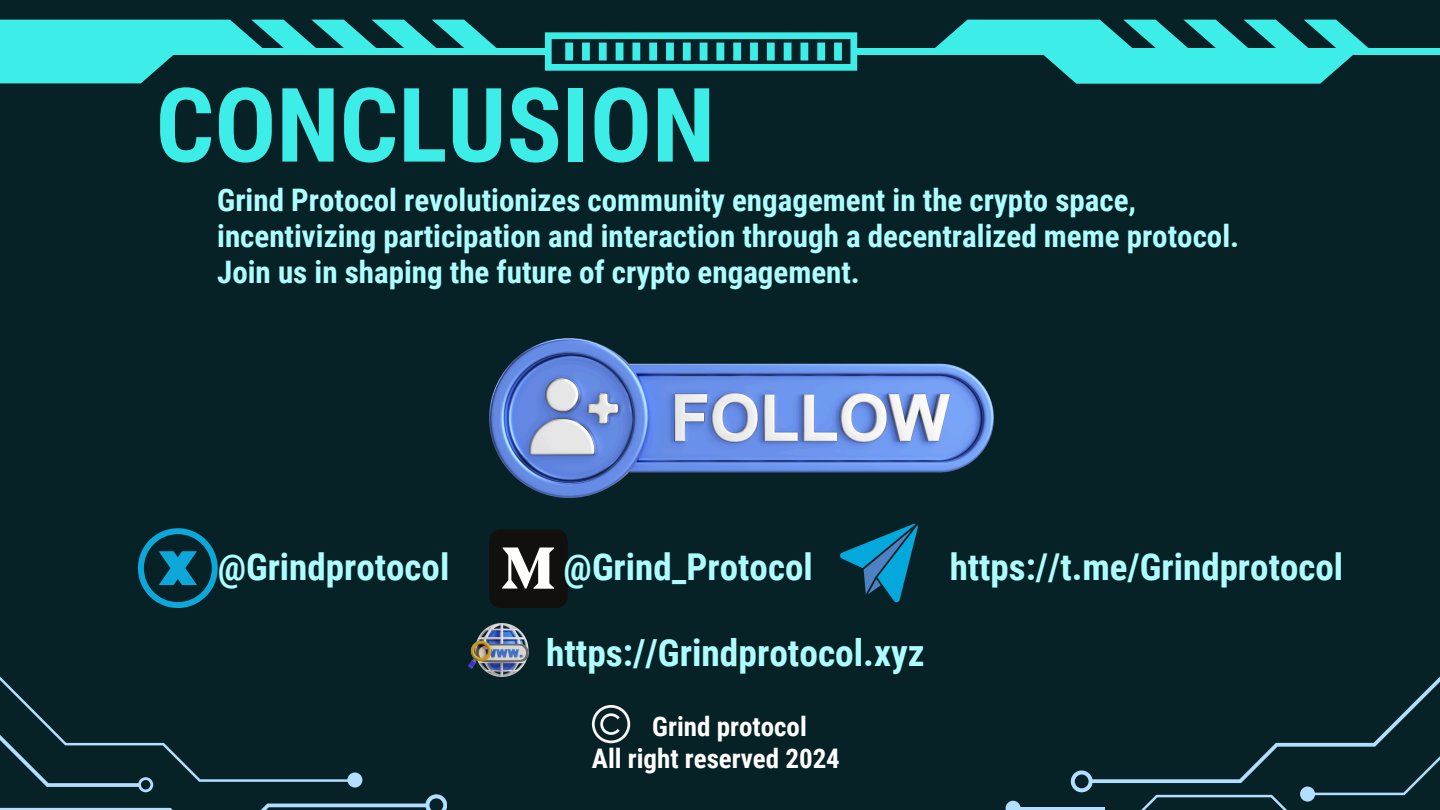
<style>
.page{position:relative;width:1440px;height:810px;background:#072227}
.page>*{position:absolute;margin:0;border:0;box-sizing:border-box;transform-origin:0 0}
.t1{font:700 103px "Roboto Condensed";color:#3dede8}
.t2{font:700 37.4px "Roboto Condensed";color:#aefeff}
.t3{font:700 37px "Roboto Condensed";color:#aefeff}
.t4{font:700 31px/36.1px "Roboto Condensed";color:#aefeff}
.t5{font:700 27px "Roboto Condensed";color:#fff}
</style>
<div class="page">
<svg style="left:427px;top:794px;width:20px;height:16px"></svg>
<svg style="left:0;top:676px;width:427px;height:134px"></svg>
<svg style="left:1006px;top:801px;width:7px;height:9px"></svg>
<svg style="left:1013px;top:676px;width:427px;height:134px"></svg>
<svg style="left:0;top:20px;width:497px;height:63px"></svg>
<svg style="left:935px;top:20px;width:434px;height:64px"></svg>
<div style="left:854px;top:48px;width:586px;height:7px;background:#3dede8"></div>
<div style="left:0;top:48px;width:548px;height:7px;background:#3dede8"></div>
<svg style="left:545px;top:32px;width:312px;height:39px"></svg>
<img style="left:489px;top:339px;width:504px;height:159px">
<img style="left:468px;top:624px;width:60px;height:52px">
<svg style="left:138px;top:528px;width:79px;height:80px"></svg>
<svg style="left:840px;top:524px;width:78px;height:79px"></svg>
<svg style="left:489px;top:529px;width:79px;height:79px;background:#3d3c3b"></svg>
<svg style="left:592px;top:705px;width:38px;height:38px"></svg>
<h3 class="t1" style="left:156px;top:66px;width:561px">CONCLUSION</h3>
<p class="t4" style="left:217px;top:182px;width:1024px">Grind Protocol revolutionizes community engagement in the crypto space, incentivizing participation and interaction through a decentralized meme protocol.<br>Join us in shaping the future of crypto engagement.</p>
<h2 class="t3" style="left:564px;top:545px;width:251px">@Grind_Protocol</h2>
<p class="t3" style="left:218px;top:546px;width:233px">@Grindprotocol</p>
<p class="t3" style="left:950px;top:546px;width:395px">https://t.me/Grindprotocol</p>
<p class="t2" style="left:546px;top:631px;width:380px">https://Grindprotocol.xyz</p>
<h2 class="t5" style="left:652px;top:711px;width:156px">Grind protocol</h2>
<h2 class="t5" style="left:592px;top:743px;width:250px">All right reserved 2024</h2>
</div>
